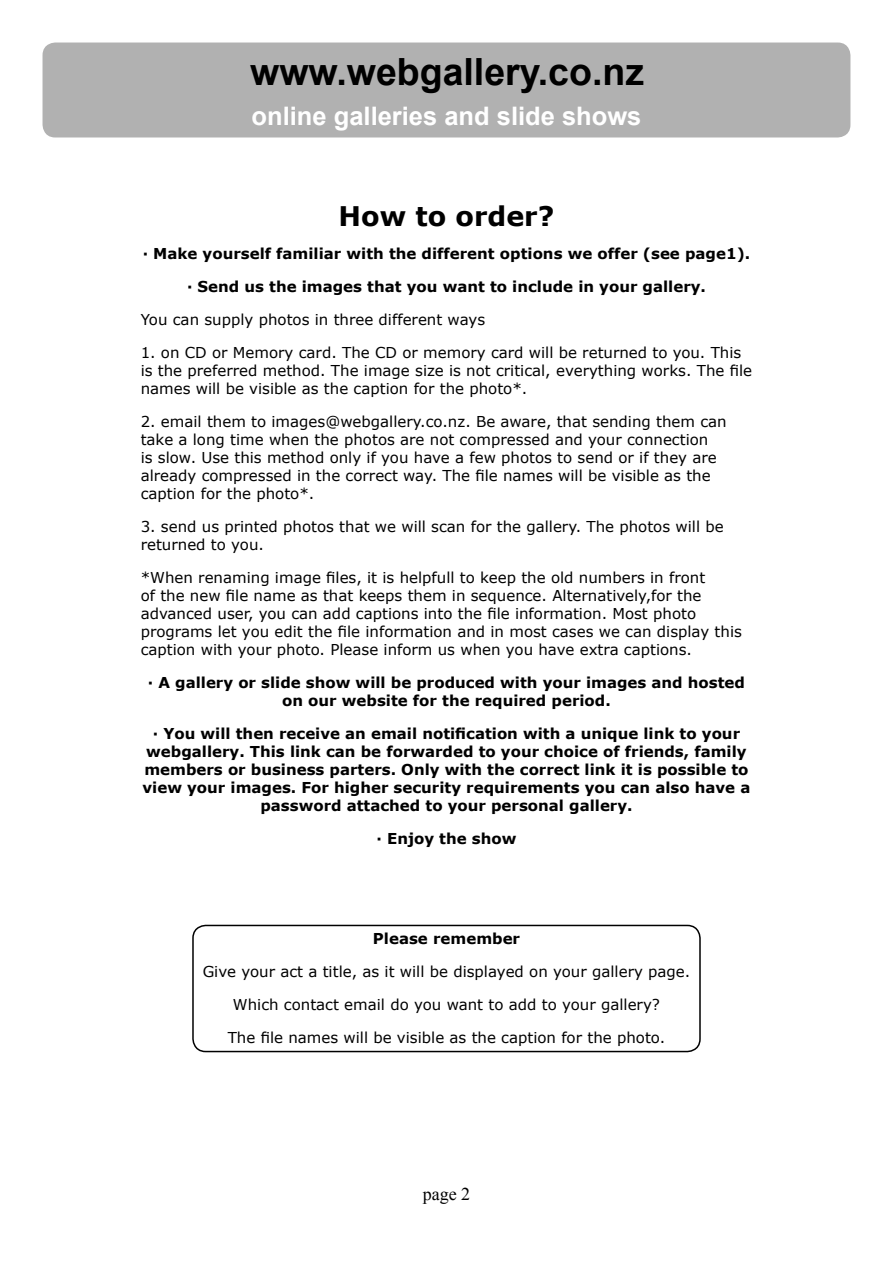
<style>
.page{position:relative;width:893px;height:1263px;background:#fff}
.page>*{position:absolute;margin:0;border:0;box-sizing:border-box;transform-origin:0 0}
.t1{font:700 37.5px "Arial";color:#000}
.t2{font:700 27px "Verdana";color:#000}
.t3{font:700 25.5px "Arial";color:#fff}
.t4{font:18px "Times New Roman";color:#000}
.t5{font:15px/18px "Verdana";color:#000}
.t6{font:700 15px/18px "Verdana";color:#000;text-align:center}
</style>
<div class="page">
<div style="left:43px;top:43px;width:807px;height:94px;background:#b1b1b1"></div>
<svg style="left:192px;top:924px;width:509px;height:127px"></svg>
<h1 class="t1" style="left:250px;top:47px;width:395px">www.webgallery.co.nz</h1>
<h3 class="t3" style="left:252px;top:99px;width:391px">online galleries and slide shows</h3>
<h2 class="t2" style="left:339px;top:199px;width:217px">How to order?</h2>
<p class="t6" style="left:143px;top:244px;width:609px">· Make yourself familiar with the different options we offer (see page1).</p>
<p class="t6" style="left:187px;top:277px;width:520px">· Send us the images that you want to include in your gallery.</p>
<p class="t5" style="left:141px;top:310px;width:346px">You can supply photos in three different ways</p>
<p class="t5" style="left:141px;top:343px;width:613px">1. on CD or Memory card. The CD or memory card will be returned to you. This is the preferred method. The image size is not critical, everything works. The file names will be visible as the caption for the photo*.</p>
<p class="t5" style="left:141px;top:412px;width:588px">2. email them to images@webgallery.co.nz. Be aware, that sending them can take a long time when the photos are not compressed and your connection<br>is slow. Use this method only if you have a few photos to send or if they are already compressed in the correct way. The file names will be visible as the caption for the photo*.</p>
<p class="t5" style="left:141px;top:517px;width:584px">3. send us printed photos that we will scan for the gallery. The photos will be returned to you.</p>
<p class="t5" style="left:141px;top:568px;width:603px">*When renaming image files, it is helpfull to keep the old numbers in front<br>of the new file name as that keeps them in sequence. Alternatively,for the advanced user, you can add captions into the file information. Most photo programs let you edit the file information and in most cases we can display this caption with your photo. Please inform us when you have extra captions.</p>
<p class="t6" style="left:148px;top:673px;width:599px">· A gallery or slide show will be produced with your images and hosted on our website for the required period.</p>
<p class="t6" style="left:143px;top:724px;width:609px">· You will then receive an email notification with a unique link to your webgallery. This link can be forwarded to your choice of friends, family members or business parters. Only with the correct link it is possible to view your images. For higher security requirements you can also have a password attached to your personal gallery.</p>
<p class="t6" style="left:377px;top:829px;width:141px">· Enjoy the show</p>
<p class="t6" style="left:373px;top:929px;width:149px">Please remember</p>
<p class="t5" style="left:203px;top:962px;width:489px">Give your act a title, as it will be displayed on your gallery page.</p>
<p class="t5" style="left:233px;top:995px;width:429px">Which contact email do you want to add to your gallery?</p>
<p class="t5" style="left:228px;top:1028px;width:439px">The file names will be visible as the caption for the photo.</p>
<p class="t4" style="left:423px;top:1182px;width:49px">page 2</p>
</div>
